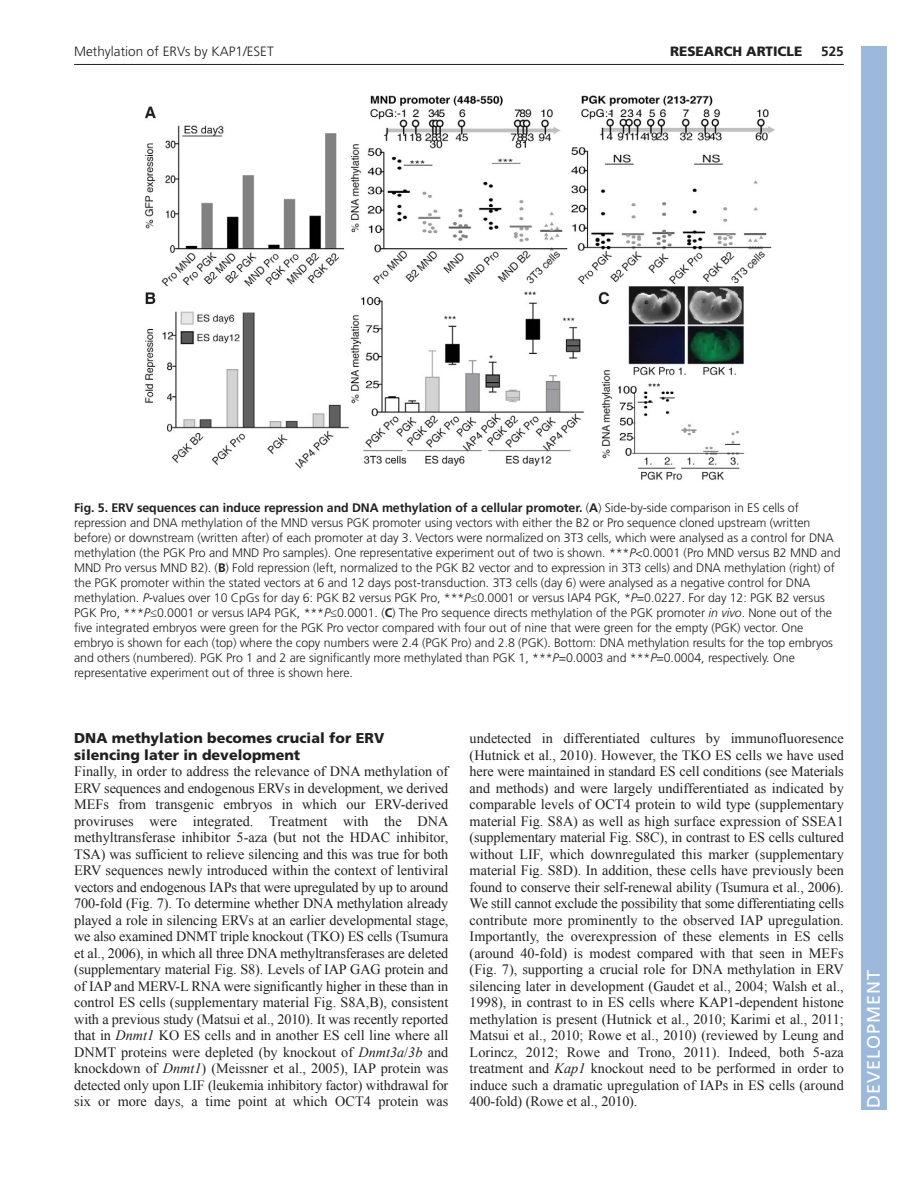
<style>
.page{position:relative;width:918px;height:1188px;background:#fff}
.page>*{position:absolute;margin:0;border:0;box-sizing:border-box;transform-origin:0 0}
.t1{font:18px "Frutiger LT Std";letter-spacing:.055em;color:#fff}
.t2{font:14.25px/16.5px "Times New Roman";color:#231f20;text-align:justify}
.t3{font:900 14.25px/16.5px "Frutiger LT Std";color:#231f20}
.t4{font:300 13.5px "Frutiger";color:#231f20}
.t5{font:900 13.5px "Frutiger LT Std";color:#231f20}
.t6{font:700 13.5px "Frutiger LT Std";color:#231f20}
.t7{font:300 12.3px/15px "Frutiger";letter-spacing:-.005em;color:#231f20}
.s1{font-weight:700}
.s2{font-style:italic}
.s3{font-family:"Helvetica"}
</style>
<div class="page">
<hr style="left:74px;top:64px;width:770px;height:1px;background:#231f20">
<img style="left:144px;top:95px;width:631px;height:385px">
<div style="left:861px;top:46px;width:25px;height:1064px;background:#9cb9db"></div>
<p class="t4" style="left:74px;top:46px;width:201px">Methylation of ERVs by KAP1/ESET</p>
<p class="t5" style="left:670px;top:46px;width:134px">RESEARCH ARTICLE</p>
<p class="t6" style="left:821px;top:46px;width:24px">525</p>
<p class="t7" style="left:74px;top:501px;width:768px"><span class="s1">Fig. 5. ERV sequences can induce repression and DNA methylation of a cellular promoter.</span> (<span class="s1">A</span>) Side-by-side comparison in ES cells of repression and DNA methylation of the MND versus PGK promoter using vectors with either the B2 or Pro sequence cloned upstream (written before) or downstream (written after) of each promoter at day 3. Vectors were normalized on 3T3 cells, which were analysed as a control for DNA methylation (the PGK Pro and MND Pro samples). One representative experiment out of two is shown. ***<span class="s2">P</span>&lt;0.0001 (Pro MND versus B2 MND and MND Pro versus MND B2). (<span class="s1">B</span>) Fold repression (left, normalized to the PGK B2 vector and to expression in 3T3 cells) and DNA methylation (right) of the PGK promoter within the stated vectors at 6 and 12 days post-transduction. 3T3 cells (day 6) were analysed as a negative control for DNA methylation. <span class="s2">P-</span>values over 10 CpGs for day 6: PGK B2 versus PGK Pro, ***<span class="s2">P</span><span class="s3">≤</span>0.0001 or versus IAP4 PGK, *<span class="s2">P</span>=0.0227. For day 12: PGK B2 versus PGK Pro, ***<span class="s2">P</span><span class="s3">≤</span>0.0001 or versus IAP4 PGK, ***<span class="s2">P</span><span class="s3">≤</span>0.0001. (<span class="s1">C</span>) The Pro sequence directs methylation of the PGK promoter <span class="s2">in vivo</span>. None out of the five integrated embryos were green for the PGK Pro vector compared with four out of nine that were green for the empty (PGK) vector. One embryo is shown for each (top) where the copy numbers were 2.4 (PGK Pro) and 2.8 (PGK). Bottom: DNA methylation results for the top embryos and others (numbered). PGK Pro 1 and 2 are significantly more methylated than PGK 1, ***<span class="s2">P</span>=0.0003 and ***<span class="s2">P</span>=0.0004, respectively. One representative experiment out of three is shown here.</p>
<p class="t3" style="left:74px;top:731px;width:312px">DNA methylation becomes crucial for ERV silencing later in development</p>
<p class="t2" style="left:74px;top:763px;width:376px">Finally, in order to address the relevance of DNA methylation of ERV sequences and endogenous ERVs in development, we derived MEFs from transgenic embryos in which our ERV-derived proviruses were integrated. Treatment with the DNA methyltransferase inhibitor 5-aza (but not the HDAC inhibitor, TSA) was sufficient to relieve silencing and this was true for both ERV sequences newly introduced within the context of lentiviral vectors and endogenous IAPs that were upregulated by up to around 700-fold (Fig. 7). To determine whether DNA methylation already played a role in silencing ERVs at an earlier developmental stage, we also examined DNMT triple knockout (TKO) ES cells (Tsumura et al., 2006), in which all three DNA methyltransferases are deleted (supplementary material Fig. S8). Levels of IAP GAG protein and of IAP and MERV-L RNA were significantly higher in these than in control ES cells (supplementary material Fig. S8A,B), consistent with a previous study (Matsui et al., 2010). It was recently reported that in <span class="s2">Dnmt1</span> KO ES cells and in another ES cell line where all DNMT proteins were depleted (by knockout of <span class="s2">Dnmt3a</span>/<span class="s2">3b</span> and knockdown of <span class="s2">Dnmt1</span>) (Meissner et al., 2005), IAP protein was detected only upon LIF (leukemia inhibitory factor) withdrawal for six or more days, a time point at which OCT4 protein was</p>
<p class="t2" style="left:470px;top:730px;width:376px">undetected in differentiated cultures by immunofluoresence (Hutnick et al., 2010). However, the TKO ES cells we have used here were maintained in standard ES cell conditions (see Materials and methods) and were largely undifferentiated as indicated by comparable levels of OCT4 protein to wild type (supplementary material Fig. S8A) as well as high surface expression of SSEA1 (supplementary material Fig. S8C), in contrast to ES cells cultured without LIF, which downregulated this marker (supplementary material Fig. S8D). In addition, these cells have previously been found to conserve their self-renewal ability (Tsumura et al., 2006).<br>We still cannot exclude the possibility that some differentiating cells contribute more prominently to the observed IAP upregulation.<br>Importantly, the overexpression of these elements in ES cells (around 40-fold) is modest compared with that seen in MEFs (Fig. 7), supporting a crucial role for DNA methylation in ERV silencing later in development (Gaudet et al., 2004; Walsh et al., 1998), in contrast to in ES cells where KAP1-dependent histone methylation is present (Hutnick et al., 2010; Karimi et al., 2011; Matsui et al., 2010; Rowe et al., 2010) (reviewed by Leung and Lorincz, 2012; Rowe and Trono, 2011). Indeed, both 5-aza treatment and <span class="s2">Kap1</span> knockout need to be performed in order to induce such a dramatic upregulation of IAPs in ES cells (around 400-fold) (Rowe et al., 2010).</p>
<p class="t1" style="left:863px;top:1108px;width:140px;rotate:-90deg">DEVELOPMENT</p>
</div>
